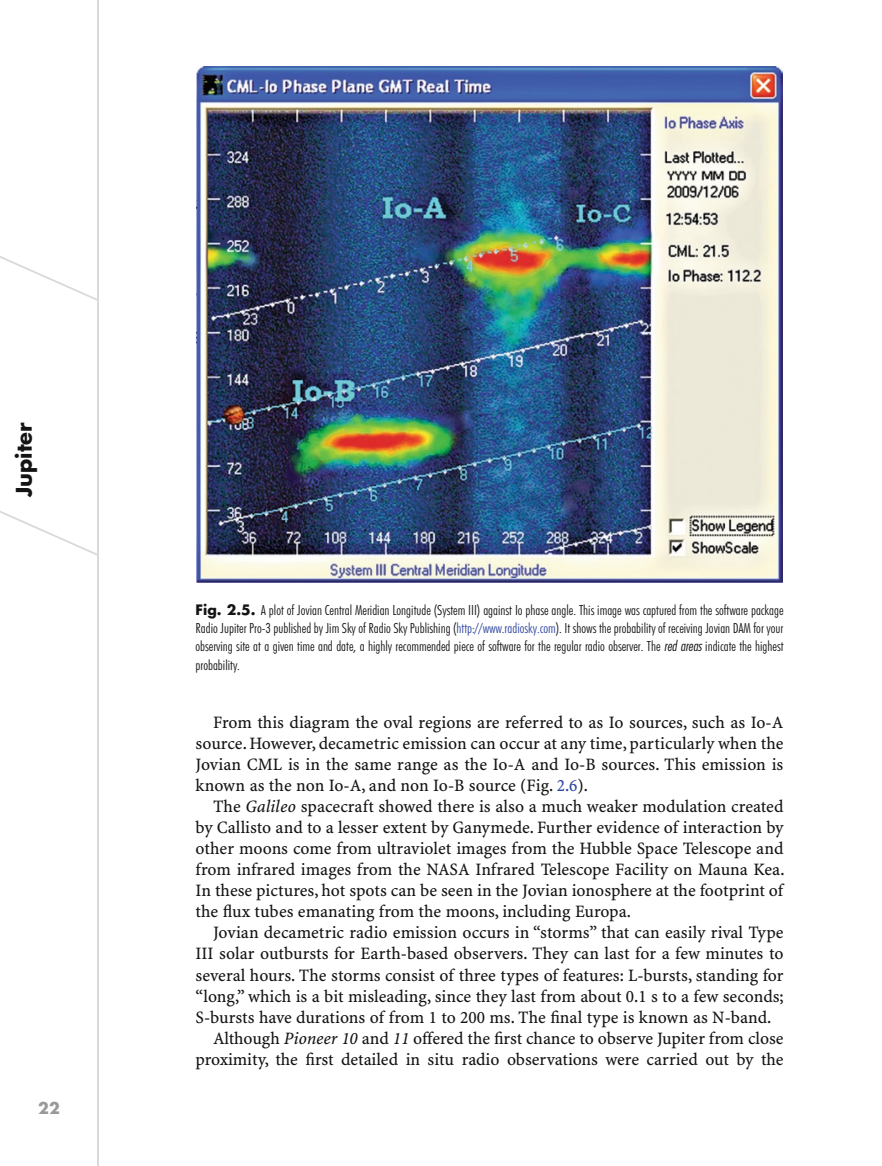
<style>
.page{position:relative;width:882px;height:1166px;background:#fff}
.page>*{position:absolute;margin:0;border:0;box-sizing:border-box;transform-origin:0 0}
.t1{font:700 21px "Futura";color:#131413}
.t2{font:17.5px/21px "S Minion Plus Tab";color:#131413;text-align:justify}
.t3{font:700 15.75px "Futura";color:#999}
.t4{font:14px/18.4px "Futura Light Condensed BT";color:#131413;text-align:justify}
.s1{font-family:"Futura";font-weight:700}
.s2{color:#2e45a1}
.s3{font-family:"Futura";font-weight:300;font-style:italic;font-stretch:condensed}
.s4{font-style:italic}
</style>
<div class="page">
<svg style="left:0;top:511px;width:97px;height:45px"></svg>
<hr style="left:97px;top:0;width:2px;height:1166px;background:#d9d9d9">
<svg style="left:0;top:256px;width:97px;height:45px"></svg>
<img style="left:197px;top:67px;width:586px;height:515px">
<p class="t1" style="left:10px;top:497px;width:76px;rotate:-90deg">Jupiter</p>
<p class="t3" style="left:38px;top:1097px;width:23px">22</p>
<p class="t4" style="left:196px;top:600px;width:590px"><span class="s1">Fig. 2.5.</span> A plot of Jovian Central Meridian Longitude (System III) against Io phase angle. This image was captured from the software package Radio Jupiter Pro-3 published by Jim Sky of Radio Sky Publishing (<span class="s2">http://www.radiosky.com</span>). It shows the probability of receiving Jovian DAM for your observing site at a given time and date, a highly recommended piece of software for the regular radio observer. The <span class="s3">red areas</span> indicate the highest probability.</p>
<p class="t2" style="left:196px;top:712px;width:590px;text-indent:18px">From this diagram the oval regions are referred to as Io sources, such as Io-A source. However, decametric emission can occur at any time, particularly when the Jovian CML is in the same range as the Io-A and Io-B sources. This emission is known as the non Io-A, and non Io-B source (Fig. <span class="s2">2.6</span>).</p>
<p class="t2" style="left:196px;top:796px;width:590px;text-indent:18px">The <span class="s4">Galileo</span> spacecraft showed there is also a much weaker modulation created by Callisto and to a lesser extent by Ganymede. Further evidence of interaction by other moons come from ultraviolet images from the Hubble Space Telescope and from infrared images from the NASA Infrared Telescope Facility on Mauna Kea.<br>In these pictures, hot spots can be seen in the Jovian ionosphere at the footprint of the flux tubes emanating from the moons, including Europa.</p>
<p class="t2" style="left:213px;top:922px;width:572px">Jovian decametric radio emission occurs in “storms” that can easily rival Type</p>
<p class="t2" style="left:196px;top:943px;width:590px">III solar outbursts for Earth-based observers. They can last for a few minutes to</p>
<p class="t2" style="left:196px;top:964px;width:590px">several hours. The storms consist of three types of features: L-bursts, standing for</p>
<p class="t2" style="left:196px;top:985px;width:590px">“long,” which is a bit misleading, since they last from about 0.1 s to a few seconds;</p>
<p class="t2" style="left:196px;top:1006px;width:577px">S-bursts have durations of from 1 to 200 ms. The final type is known as N-band.</p>
<p class="t2" style="left:213px;top:1027px;width:572px">Although <span class="s4">Pioneer 10</span> and <span class="s4">11</span> offered the first chance to observe Jupiter from close</p>
<p class="t2" style="left:196px;top:1048px;width:590px">proximity, the first detailed in situ radio observations were carried out by the</p>
</div>
